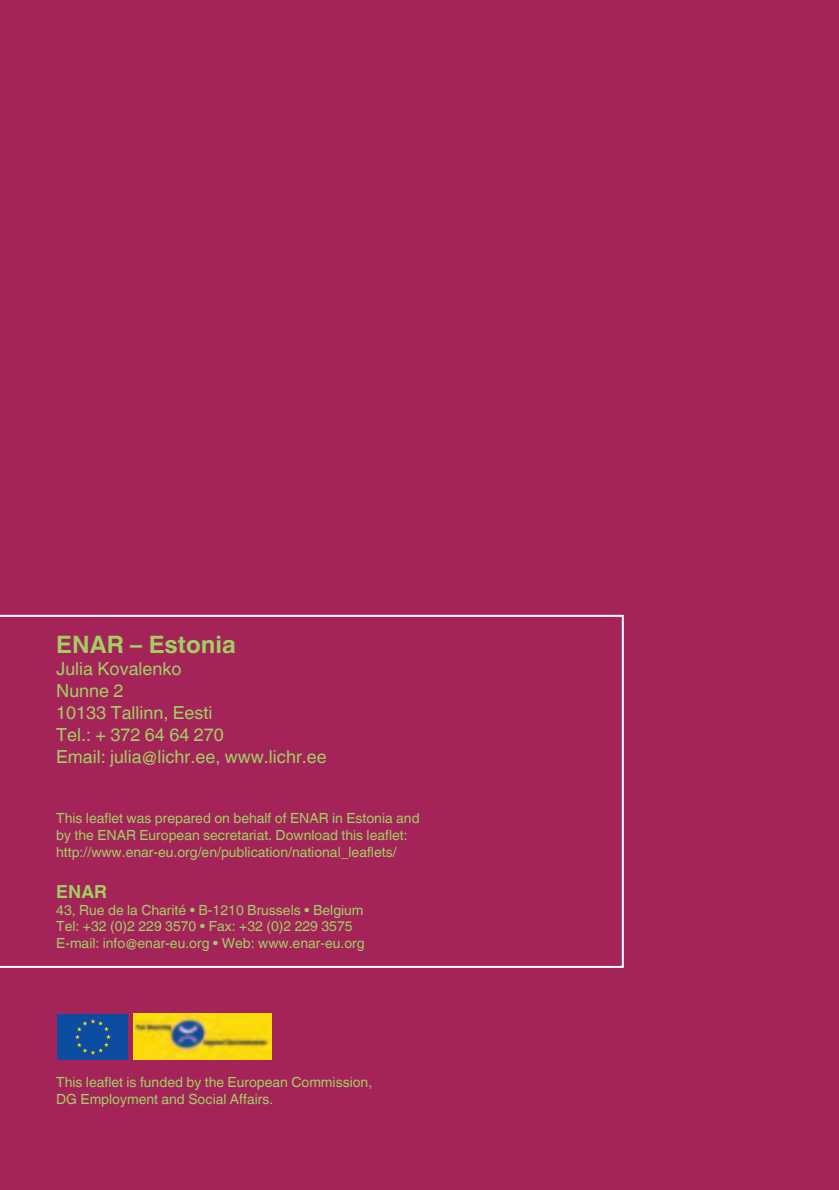
<style>
.page{position:relative;width:839px;height:1190px;background:#fff}
.page>*{position:absolute;margin:0;border:0;box-sizing:border-box;transform-origin:0 0}
.adres_vet{font:700 24px "Helvetica Linotype";color:#a2cf62}
.adres{font:18px "Helvetica Linotype";color:#a2cf62}
.adres_vet-2{font:700 18px "Helvetica Linotype";color:#a2cf62}
.adres-2{font:14px/16.8px "Helvetica Linotype";color:#a2cf62}
</style>
<div class="page">
<div style="left:0;top:0;width:838px;height:1190px;background:#a42358"></div>
<svg style="left:0;top:615px;width:623px;height:353px"></svg>
<img style="left:133px;top:1013px;width:139px;height:46px">
<div style="left:58px;top:1013px;width:70px;height:46px;background:#0d4da1"></div>
<svg style="left:75px;top:1019px;width:36px;height:35px"></svg>
<p class="adres_vet" style="left:56px;top:631px;width:181px">ENAR – Estonia</p>
<p class="adres" style="left:56px;top:658px;width:127px">Julia Kovalenko</p>
<p class="adres" style="left:56px;top:680px;width:69px">Nunne 2</p>
<p class="adres" style="left:56px;top:702px;width:158px">10133 Tallinn, Eesti</p>
<p class="adres" style="left:56px;top:724px;width:169px">Tel.: + 372 64 64 270</p>
<p class="adres" style="left:56px;top:746px;width:272px">Email: julia@lichr.ee, www.lichr.ee</p>
<p class="adres-2" style="left:56px;top:810px;width:364px">This leaflet was prepared on behalf of ENAR in Estonia and by the ENAR European secretariat. Download this leaflet: http://www.enar-eu.org/en/publication/national_leaflets/</p>
<p class="adres_vet-2" style="left:56px;top:881px;width:52px">ENAR</p>
<p class="adres-2" style="left:56px;top:901px;width:309px">43, Rue de la Charité • B-1210 Brussels • Belgium</p>
<p class="adres-2" style="left:56px;top:918px;width:298px">Tel: +32 (0)2 229 3570 • Fax: +32 (0)2 229 3575</p>
<p class="adres-2" style="left:56px;top:935px;width:309px">E-mail: info@enar-eu.org • Web: www.enar-eu.org</p>
<p class="adres-2" style="left:56px;top:1073px;width:317px">This leaflet is funded by the European Commission,<br>DG Employment and Social Affairs.</p>
</div>
